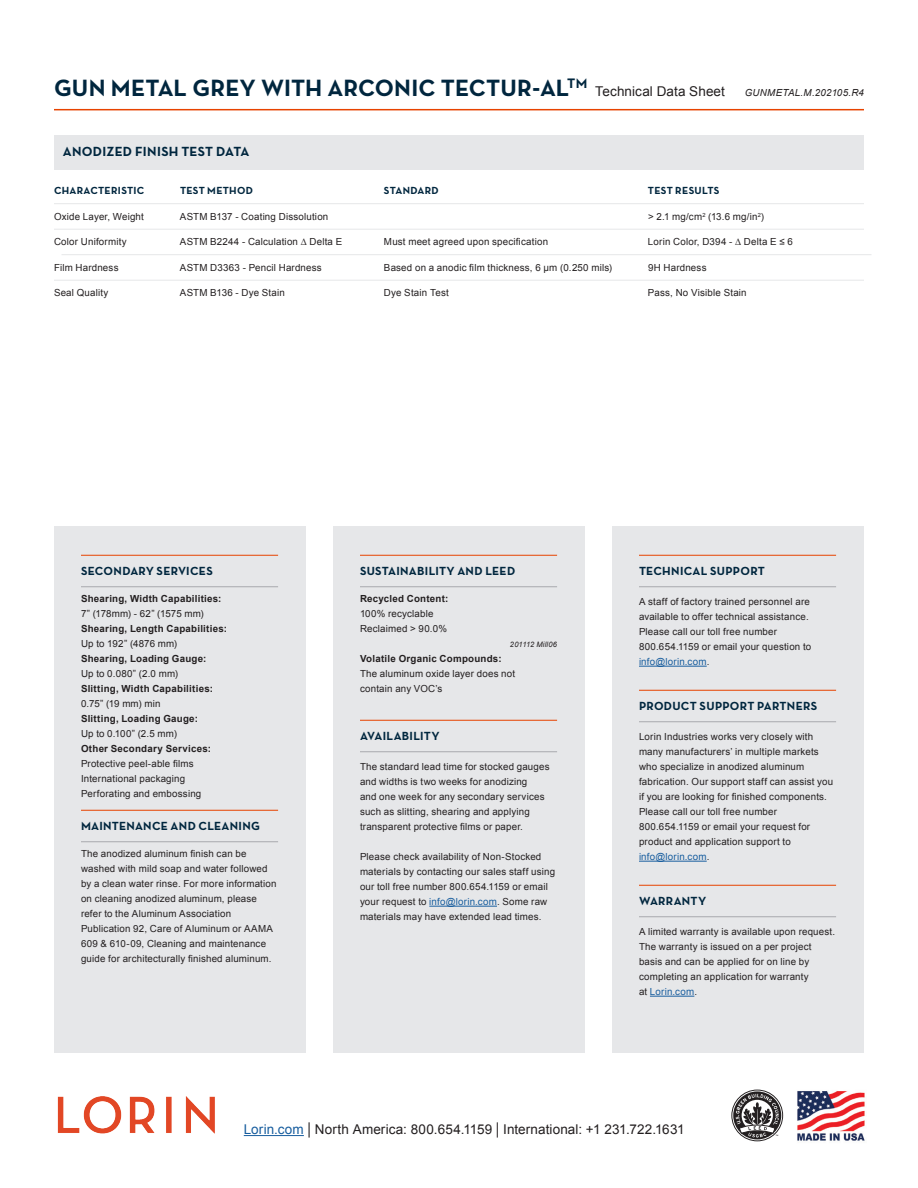
<style>
.page{position:relative;width:918px;height:1188px;background:#fff}
.page>*{position:absolute;margin:0;border:0;box-sizing:border-box;transform-origin:0 0}
.t1{font:700 24px "Neutraface Text";color:#00263e}
.t2{font:13.5px "Arial";letter-spacing:.01em;color:#231f20}
.t3{font:700 13.5px "Neutraface Text";letter-spacing:.02em;color:#00263e}
.t4{font:700 12px "Neutraface Text";letter-spacing:.02em;color:#00263e}
.t5{font:700 10.5px "Neutraface Text";letter-spacing:.025em;color:#00263e}
.t6{font:9.75px/15px "Arial";letter-spacing:.02em;color:#231f20}
.t7{font:700 9.75px "Arial";letter-spacing:.025em;color:#231f20}
.t8{font:italic 9.75px "Arial";letter-spacing:.025em;color:#231f20}
.t9{font:italic 7.5px "Arial";letter-spacing:.025em;color:#231f20}
.t10{font:3.15px "Arial";color:#231f20}
.s1{color:#175d9e}
.s2{font-size:16.2px}
</style>
<div class="page">
<div style="left:54px;top:135px;width:810px;height:35px;background:#e6e7e9"></div>
<img style="left:57px;top:1096px;width:158px;height:38px">
<hr style="left:244px;top:1135px;width:60px;height:1px;background:#175d9e">
<img style="left:797px;top:1091px;width:68px;height:50px">
<div style="left:333px;top:526px;width:252px;height:527px;background:#e6e7e9"></div>
<div style="left:54px;top:526px;width:252px;height:527px;background:#e6e7e9"></div>
<hr style="left:81px;top:555px;width:197px;height:1px;background:#e74300">
<hr style="left:81px;top:586px;width:197px;height:1px;background:#a8a9ad">
<hr style="left:81px;top:810px;width:197px;height:1px;background:#e74300">
<hr style="left:81px;top:841px;width:197px;height:1px;background:#a8a9ad">
<div style="left:612px;top:526px;width:252px;height:527px;background:#e6e7e9"></div>
<hr style="left:639px;top:666px;width:68px;height:1px;background:#175d9e">
<hr style="left:639px;top:861px;width:68px;height:1px;background:#175d9e">
<hr style="left:650px;top:996px;width:44px;height:1px;background:#175d9e">
<hr style="left:639px;top:555px;width:197px;height:1px;background:#e74300">
<hr style="left:639px;top:586px;width:197px;height:1px;background:#a8a9ad">
<hr style="left:639px;top:690px;width:197px;height:1px;background:#e74300">
<hr style="left:639px;top:721px;width:197px;height:1px;background:#a8a9ad">
<hr style="left:639px;top:885px;width:197px;height:1px;background:#e74300">
<hr style="left:639px;top:916px;width:197px;height:1px;background:#a8a9ad">
<hr style="left:429px;top:906px;width:68px;height:1px;background:#175d9e">
<hr style="left:360px;top:555px;width:197px;height:1px;background:#e74300">
<hr style="left:360px;top:586px;width:197px;height:1px;background:#a8a9ad">
<hr style="left:360px;top:720px;width:197px;height:1px;background:#e74300">
<hr style="left:360px;top:751px;width:197px;height:1px;background:#a8a9ad">
<hr style="left:54px;top:203px;width:810px;height:1px;background:#e6e7e9">
<hr style="left:54px;top:229px;width:810px;height:1px;background:#e6e7e9">
<hr style="left:62px;top:254px;width:810px;height:1px;background:#e6e7e9">
<hr style="left:54px;top:280px;width:810px;height:1px;background:#e6e7e9">
<svg style="left:731px;top:1090px;width:52px;height:51px"></svg>
<hr style="left:54px;top:109px;width:810px;height:1px;background:#e74300">
<p class="t1" style="left:54px;top:72px;width:535px">GUN METAL GREY WITH ARCONIC TECTUR-AL<sup>TM</sup></p>
<p class="t2" style="left:595px;top:82px;width:131px">Technical Data Sheet</p>
<p class="t8" style="left:745px;top:86px;width:121px">GUNMETAL.M.202105.R4</p>
<p class="t3" style="left:63px;top:143px;width:188px">ANODIZED FINISH TEST DATA</p>
<p class="t5" style="left:54px;top:184px;width:92px">CHARACTERISTIC</p>
<p class="t5" style="left:180px;top:184px;width:75px">TEST METHOD</p>
<p class="t5" style="left:384px;top:184px;width:56px">STANDARD</p>
<p class="t5" style="left:648px;top:184px;width:73px">TEST RESULTS</p>
<p class="t6" style="left:54px;top:209px;width:91px">Oxide Layer, Weight</p>
<p class="t6" style="left:180px;top:209px;width:150px">ASTM B137 - Coating Dissolution</p>
<p class="t6" style="left:648px;top:209px;width:118px">&gt; 2.1 mg/cm<sup>2</sup> (13.6 mg/in<sup>2</sup>)</p>
<p class="t6" style="left:54px;top:234px;width:74px">Color Uniformity</p>
<p class="t6" style="left:180px;top:234px;width:164px">ASTM B2244 - Calculation ∆ Delta E</p>
<p class="t6" style="left:384px;top:234px;width:166px">Must meet agreed upon specification</p>
<p class="t6" style="left:648px;top:234px;width:146px">Lorin Color, D394 - ∆ Delta E ≤ 6</p>
<p class="t6" style="left:54px;top:260px;width:66px">Film Hardness</p>
<p class="t6" style="left:180px;top:260px;width:143px">ASTM D3363 - Pencil Hardness</p>
<p class="t6" style="left:384px;top:260px;width:230px">Based on a anodic film thickness, 6 μm (0.250 mils)</p>
<p class="t6" style="left:648px;top:260px;width:60px">9H Hardness</p>
<p class="t6" style="left:54px;top:285px;width:56px">Seal Quality</p>
<p class="t6" style="left:180px;top:285px;width:106px">ASTM B136 - Dye Stain</p>
<p class="t6" style="left:384px;top:285px;width:66px">Dye Stain Test</p>
<p class="t6" style="left:648px;top:285px;width:100px">Pass, No Visible Stain</p>
<p class="t4" style="left:81px;top:563px;width:133px">SECONDARY SERVICES</p>
<p class="t7" style="left:81px;top:592px;width:142px">Shearing, Width Capabilities:</p>
<p class="t6" style="left:81px;top:606px;width:124px">7” (178mm) - 62” (1575 mm)</p>
<p class="t7" style="left:81px;top:622px;width:148px">Shearing, Length Capabilities:</p>
<p class="t6" style="left:81px;top:636px;width:98px">Up to 192” (4876 mm)</p>
<p class="t7" style="left:81px;top:652px;width:127px">Shearing, Loading Gauge:</p>
<p class="t6" style="left:81px;top:666px;width:99px">Up to 0.080” (2.0 mm)</p>
<p class="t7" style="left:81px;top:682px;width:133px">Slitting, Width Capabilities:</p>
<p class="t6" style="left:81px;top:696px;width:81px">0.75” (19 mm) min</p>
<p class="t7" style="left:81px;top:712px;width:118px">Slitting, Loading Gauge:</p>
<p class="t6" style="left:81px;top:726px;width:98px">Up to 0.100” (2.5 mm)</p>
<p class="t7" style="left:81px;top:742px;width:132px">Other Secondary Services:</p>
<p class="t6" style="left:81px;top:756px;width:114px">Protective peel-able films</p>
<p class="t6" style="left:81px;top:771px;width:106px">International packaging</p>
<p class="t6" style="left:81px;top:786px;width:122px">Perforating and embossing</p>
<p class="t4" style="left:81px;top:818px;width:181px">MAINTENANCE AND CLEANING</p>
<p class="t6" style="left:81px;top:846px;width:197px">The anodized aluminum finish can be washed with mild soap and water followed by a clean water rinse. For more information on cleaning anodized aluminum, please refer to the Aluminum Association Publication 92, Care of Aluminum or AAMA 609 &amp; 610-09, Cleaning and maintenance guide for architecturally finished aluminum.</p>
<p class="t4" style="left:360px;top:563px;width:157px">SUSTAINABILITY AND LEED</p>
<p class="t7" style="left:360px;top:592px;width:90px">Recycled Content:</p>
<p class="t6" style="left:360px;top:606px;width:75px">100% recyclable</p>
<p class="t6" style="left:360px;top:621px;width:89px">Reclaimed &gt; 90.0%</p>
<p class="t9" style="left:510px;top:640px;width:49px">201112 Mill06</p>
<p class="t7" style="left:360px;top:652px;width:143px">Volatile Organic Compounds:</p>
<p class="t6" style="left:360px;top:666px;width:157px">The aluminum oxide layer does not</p>
<p class="t6" style="left:360px;top:681px;width:84px">contain any VOC’s</p>
<p class="t4" style="left:360px;top:728px;width:81px">AVAILABILITY</p>
<p class="t6" style="left:360px;top:759px;width:191px">The standard lead time for stocked gauges and widths is two weeks for anodizing<br>and one week for any secondary services such as slitting, shearing and applying transparent protective films or paper.</p>
<p class="t6" style="left:360px;top:849px;width:197px">Please check availability of Non-Stocked materials by contacting our sales staff using our toll free number 800.654.1159 or email your request to <span class="s1">info@lorin.com</span>. Some raw materials may have extended lead times.</p>
<p class="t4" style="left:639px;top:563px;width:127px">TECHNICAL SUPPORT</p>
<p class="t6" style="left:639px;top:594px;width:174px">A staff of factory trained personnel are available to offer technical assistance.<br>Please call our toll free number 800.654.1159 or email your question to <span class="s1">info@lorin.com</span>.</p>
<p class="t4" style="left:639px;top:698px;width:180px">PRODUCT SUPPORT PARTNERS</p>
<p class="t6" style="left:639px;top:729px;width:196px">Lorin Industries works very closely with many manufacturers’ in multiple markets who specialize in anodized aluminum fabrication. Our support staff can assist you if you are looking for finished components.<br>Please call our toll free number 800.654.1159 or email your request for product and application support to <span class="s1">info@lorin.com</span>.</p>
<p class="t4" style="left:639px;top:893px;width:69px">WARRANTY</p>
<p class="t6" style="left:639px;top:924px;width:198px">A limited warranty is available upon request.<br>The warranty is issued on a per project basis and can be applied for on line by completing an application for warranty<br>at <span class="s1">Lorin.com</span>.</p>
<p class="t2" style="left:244px;top:1121px;width:442px"><span class="s1">Lorin.com</span> <span class="s2">|</span> North America: 800.654.1159 <span class="s2">|</span> International: +1 231.722.1631</p>
<p class="t10" style="left:776px;top:1133px;width:5px">™</p>
</div>
